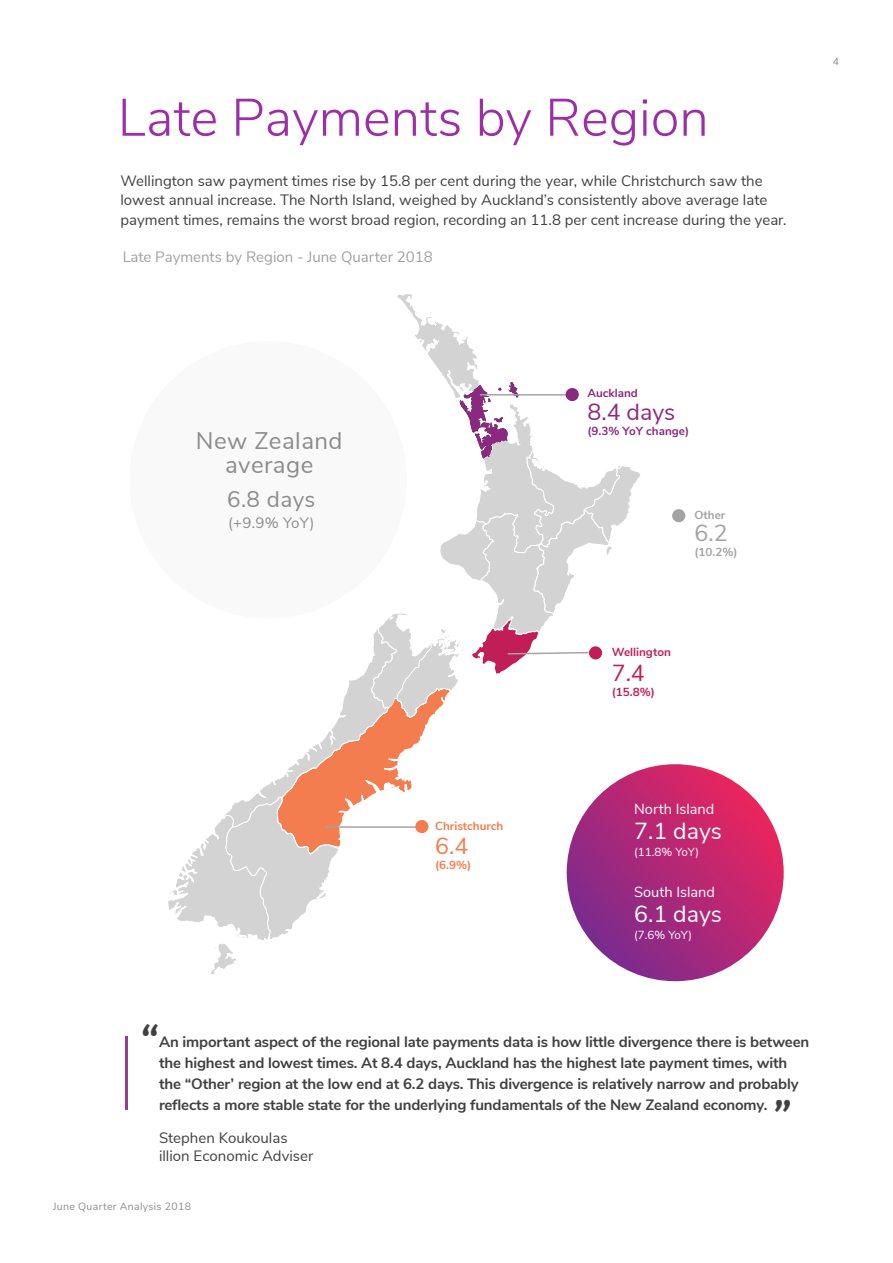
<style>
.page{position:relative;width:893px;height:1263px;background:#fff}
.page>*{position:absolute;margin:0;border:0;box-sizing:border-box;transform-origin:0 0}
.t1{font:300 52.5px "Nunito Sans";color:#9c2fa8}
.Body_copy_quote{font:700 34.5px "Bitter";color:#404040}
.Subheading{font:24px/24px "Nunito Sans";letter-spacing:.02em;color:#8c8c8c;text-align:center}
.t2{font:23.25px "Nunito Sans";color:#fff}
.t3{font:23.25px "Nunito Sans";color:#8b2980}
.t4{font:23.25px "Nunito Sans";color:#f37d4f}
.t5{font:23.25px "Nunito Sans";color:#c11e57}
.t6{font:23.25px "Nunito Sans";color:#a3a3a3}
.Subheading-2{font:22.5px "Nunito Sans";color:#8c8c8c}
.Body_copy{font:15px/19.5px "Nunito Sans";color:#404040}
.Body_copy_quote-2{font:700 15px/21px "Nunito Sans";letter-spacing:-.01em;color:#404040}
.Subheading-3{font:15px "Nunito Sans";color:#8c8c8c}
.t7{font:14.55px "Nunito Sans";color:#fff}
.t8{font:700 11.7px "Nunito Sans";color:#8b2980}
.t9{font:11.7px "Nunito Sans";color:#fff}
.t10{font:700 11.7px "Nunito Sans";color:#f37d4f}
.t11{font:700 11.7px "Nunito Sans";color:#c11e57}
.t12{font:700 11.7px "Nunito Sans";color:#a3a3a3}
.t13{font:10.5px "Nunito Sans";letter-spacing:.03em;color:#8c8c8c}
</style>
<div class="page">
<svg style="left:567px;top:764px;width:217px;height:217px;background:#be2771"></svg>
<svg style="left:168px;top:294px;width:474px;height:682px"></svg>
<hr style="left:480px;top:394px;width:99px;height:1px;background:#a3a3a3">
<div style="left:415px;top:820px;width:13px;height:13px;background:#f37d4f;border-radius:50%"></div>
<div style="left:589px;top:646px;width:13px;height:13px;background:#c11e57;border-radius:50%"></div>
<div style="left:672px;top:509px;width:13px;height:13px;background:#a3a3a3;border-radius:50%"></div>
<div style="left:566px;top:388px;width:13px;height:13px;background:#8b2980;border-radius:50%"></div>
<div style="left:129px;top:341px;width:278px;height:278px;background:#f9f9f9;border-radius:50%"></div>
<hr style="left:125px;top:1036px;width:3px;height:73px;background:#923f97">
<p class="t1" style="left:118px;top:79px;width:592px">Late Payments by Region</p>
<p class="Body_copy" style="left:121px;top:170px;width:668px">Wellington saw payment times rise by 15.8 per cent during the year, while Christchurch saw the lowest annual increase. The North Island, weighed by Auckland’s consistently above average late payment times, remains the worst broad region, recording an 11.8 per cent increase during the year.</p>
<p class="Body_copy" style="left:122px;top:246px;width:312px">Late Payments by Region - June Quarter 2018</p>
<p class="t13" style="left:833px;top:53px;width:8px">4</p>
<p class="Subheading" style="left:196px;top:427px;width:148px">New Zealand average</p>
<p class="Subheading-2" style="left:227px;top:482px;width:90px">6.8 days</p>
<p class="Subheading-3" style="left:228px;top:511px;width:88px">(+9.9% YoY)</p>
<p class="t10" style="left:435px;top:818px;width:70px">Christchurch</p>
<p class="t10" style="left:435px;top:856px;width:38px">(6.9%)</p>
<p class="t4" style="left:435px;top:829px;width:35px">6.4</p>
<p class="t8" style="left:587px;top:384px;width:52px">Auckland</p>
<p class="t3" style="left:587px;top:395px;width:89px">8.4 days</p>
<p class="t8" style="left:587px;top:423px;width:103px">(9.3% YoY change)</p>
<p class="t12" style="left:694px;top:506px;width:32px">Other</p>
<p class="t6" style="left:694px;top:516px;width:35px">6.2</p>
<p class="t12" style="left:694px;top:543px;width:45px">(10.2%)</p>
<p class="t11" style="left:612px;top:643px;width:61px">Wellington</p>
<p class="t5" style="left:612px;top:656px;width:35px">7.4</p>
<p class="t11" style="left:612px;top:683px;width:45px">(15.8%)</p>
<p class="t7" style="left:634px;top:798px;width:82px">North Island</p>
<p class="t2" style="left:634px;top:814px;width:89px">7.1 days</p>
<p class="t9" style="left:634px;top:843px;width:66px">(11.8% YoY)</p>
<p class="t7" style="left:634px;top:881px;width:82px">South Island</p>
<p class="t2" style="left:634px;top:897px;width:89px">6.1 days</p>
<p class="t9" style="left:634px;top:926px;width:59px">(7.6% YoY)</p>
<p class="Body_copy_quote" style="left:141px;top:1018px;width:20px">“</p>
<p class="Body_copy_quote-2" style="left:159px;top:1030px;width:652px">An important aspect of the regional late payments data is how little divergence there is between the highest and lowest times. At 8.4 days, Auckland has the highest late payment times, with the “Other’ region at the low end at 6.2 days. This divergence is relatively narrow and probably reflects a more stable state for the underlying fundamentals of the New Zealand economy.</p>
<p class="Body_copy" style="left:159px;top:1127px;width:130px">Stephen Koukoulas</p>
<p class="Body_copy" style="left:159px;top:1145px;width:156px">illion Economic Adviser</p>
<p class="Body_copy_quote" style="left:773px;top:1094px;width:20px">”</p>
<p class="t13" style="left:53px;top:1198px;width:139px">June Quarter Analysis 2018</p>
</div>
